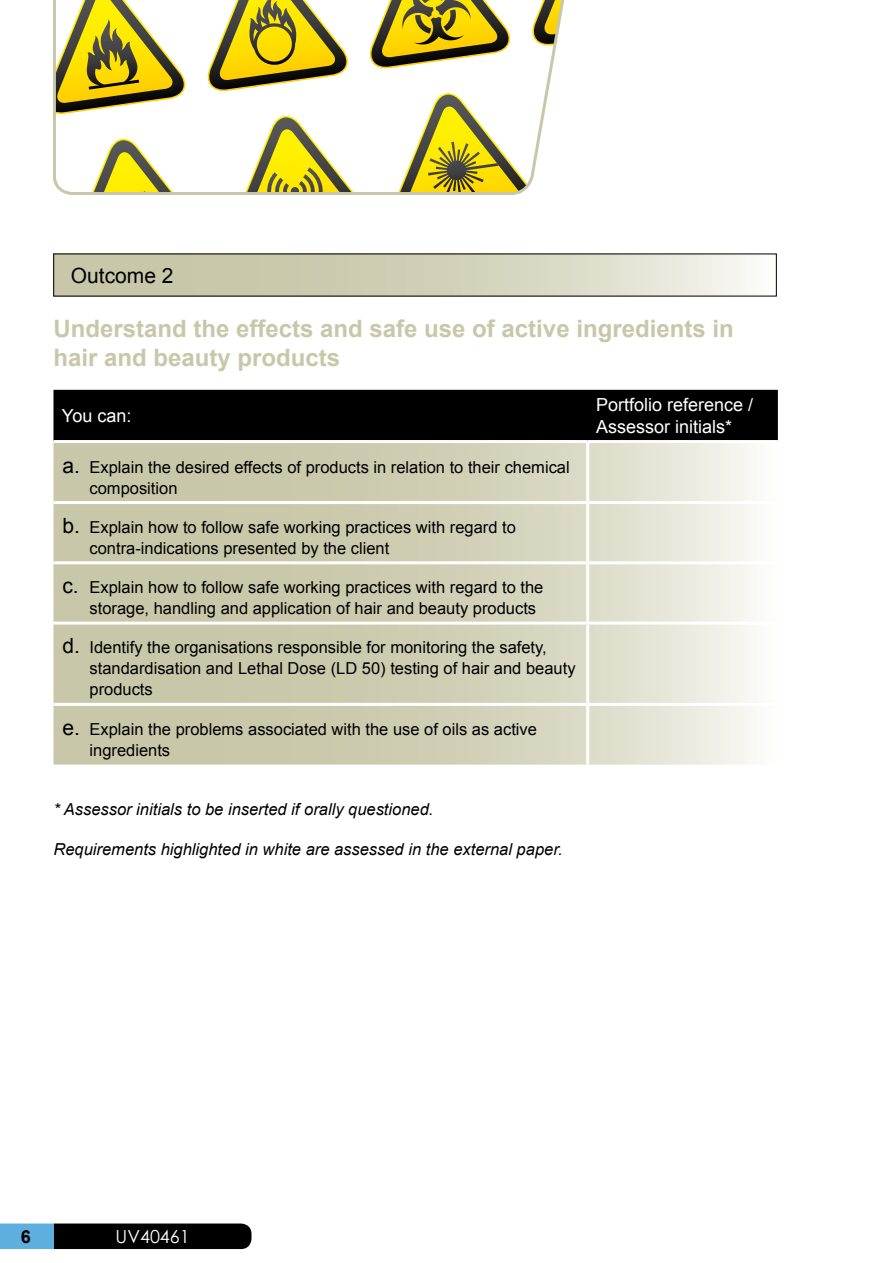
<style>
.page{position:relative;width:893px;height:1263px;background:#fff}
.page>*{position:absolute;margin:0;border:0;box-sizing:border-box;transform-origin:0 0}
.t1{font:700 24px/28.8px "Arial";color:#c9c7a9}
.t2{font:21px "Arial";color:#000}
.t3{font:18px/21.6px "Arial";color:#fff}
.t4{font:18px "Century Gothic";color:#fff}
.t5{font:700 18px "Arial";color:#000}
.t6{font:16.5px/21px "Arial";color:#000}
.t7{font:italic 16.5px "Arial";color:#000}
.s1{font-size:21px}
</style>
<div class="page">
<svg style="left:55px;top:256px;width:694px;height:38px;background:#d5d3bc"></svg>
<div style="left:53px;top:390px;width:725px;height:50px;background:#000"></div>
<svg style="left:53px;top:443px;width:700px;height:322px;background:#d4d2bb"></svg>
<hr style="left:586px;top:443px;width:3px;height:58px;background:#fff">
<hr style="left:53px;top:501px;width:535px;height:3px;background:#fff">
<hr style="left:588px;top:501px;width:190px;height:3px;background:#fff">
<hr style="left:586px;top:504px;width:3px;height:57px;background:#fff">
<hr style="left:53px;top:561px;width:535px;height:3px;background:#fff">
<hr style="left:588px;top:561px;width:190px;height:3px;background:#fff">
<hr style="left:586px;top:564px;width:3px;height:58px;background:#fff">
<hr style="left:53px;top:622px;width:535px;height:3px;background:#fff">
<hr style="left:588px;top:622px;width:190px;height:3px;background:#fff">
<hr style="left:586px;top:625px;width:3px;height:78px;background:#fff">
<hr style="left:53px;top:703px;width:535px;height:3px;background:#fff">
<hr style="left:588px;top:703px;width:190px;height:3px;background:#fff">
<hr style="left:586px;top:706px;width:3px;height:59px;background:#fff">
<svg style="left:53px;top:0;width:512px;height:195px"></svg>
<svg style="left:0;top:1223px;width:251px;height:26px;background:#1a2b35"></svg>
<p class="t2" style="left:71px;top:261px;width:104px">Outcome 2</p>
<h1 class="t1" style="left:53px;top:315px;width:682px">Understand the effects and safe use of active ingredients in hair and beauty products</h1>
<p class="t3" style="left:62px;top:405px;width:71px">You can:</p>
<p class="t3" style="left:596px;top:394px;width:159px">Portfolio reference /<br>Assessor initials*</p>
<p class="t6" style="left:89px;top:456px;width:482px;text-indent:-27px"><span class="s1">a.</span> Explain the desired effects of products in relation to their chemical composition</p>
<p class="t6" style="left:89px;top:517px;width:428px;text-indent:-27px"><span class="s1">b.</span> Explain how to follow safe working practices with regard to contra-indications presented by the client</p>
<p class="t6" style="left:89px;top:577px;width:455px;text-indent:-27px"><span class="s1">c.</span> Explain how to follow safe working practices with regard to the storage, handling and application of hair and beauty products</p>
<p class="t6" style="left:89px;top:637px;width:488px;text-indent:-27px"><span class="s1">d.</span> Identify the organisations responsible for monitoring the safety, standardisation and Lethal Dose (LD 50) testing of hair and beauty products</p>
<p class="t6" style="left:89px;top:718px;width:449px;text-indent:-27px"><span class="s1">e.</span> Explain the problems associated with the use of oils as active ingredients</p>
<p class="t7" style="left:53px;top:799px;width:381px">* Assessor initials to be inserted if orally questioned.</p>
<p class="t7" style="left:53px;top:838px;width:511px">Requirements highlighted in white are assessed in the external paper.</p>
<p class="t5" style="left:21px;top:1225px;width:12px">6</p>
<p class="t4" style="left:116px;top:1223px;width:76px">UV40461</p>
</div>
